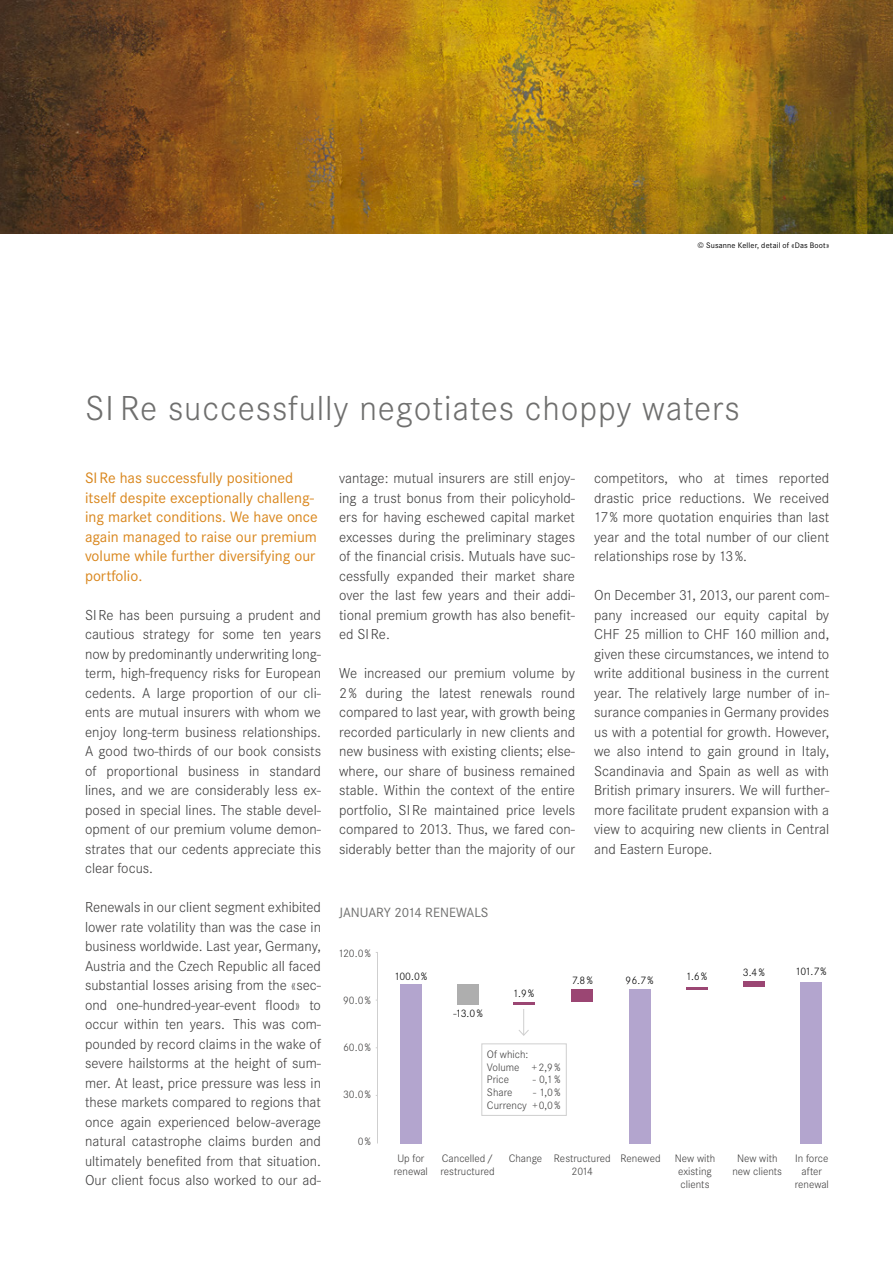
<style>
.page{position:relative;width:893px;height:1263px;background:#fff}
.page>*{position:absolute;margin:0;border:0;box-sizing:border-box;transform-origin:0 0}
.t1{font:300 36px "Corporate S";letter-spacing:.025em;color:#6f6f6e}
.t2{font:15.75px/19.5px "Corporate S";color:#d9861c}
.t3{font:300 15px/19.5px "Corporate S";color:#3f3e3e;text-align:justify}
.t4{font:13.95px "Corporate S";color:#6f6f6e}
.t5{font:300 11.25px/12.8px "Corporate S";color:#3f3e3e;text-align:center}
.t6{font:300 11.25px "Corporate S";letter-spacing:-.07em;color:#000}
.t7{font:8.25px "Corporate S";letter-spacing:.02em;color:#000}
</style>
<div class="page">
<img style="left:0;top:0;width:893px;height:233px">
<div style="left:400px;top:984px;width:21px;height:159px;background:#b3a5ce"></div>
<div style="left:457px;top:984px;width:22px;height:21px;background:#aeaeae"></div>
<hr style="left:513px;top:1002px;width:21px;height:3px;background:#9b4673">
<div style="left:481px;top:1043px;width:86px;height:73px;border:1px solid #cfcfcf"></div>
<svg style="left:518px;top:1009px;width:11px;height:27px"></svg>
<div style="left:572px;top:989px;width:21px;height:13px;background:#9b4673"></div>
<div style="left:629px;top:989px;width:21px;height:154px;background:#b3a5ce"></div>
<hr style="left:686px;top:987px;width:21px;height:2px;background:#9b4673">
<div style="left:743px;top:981px;width:21px;height:6px;background:#9b4673"></div>
<div style="left:800px;top:981px;width:22px;height:162px;background:#b3a5ce"></div>
<hr style="left:377px;top:952px;width:1px;height:191px;background:#cfcfcf">
<p class="t7" style="left:697px;top:241px;width:133px">© Susanne Keller, detail of «Das Boot»</p>
<h1 class="t1" style="left:85px;top:388px;width:656px">SI Re successfully negotiates choppy waters</h1>
<p class="t2" style="left:85px;top:468px;width:234px">SIRe has successfully positioned itself despite exceptionally challeng&shy;ing market conditions. We have once again managed to raise our premium volume while further diversifying our portfolio.</p>
<p class="t3" style="left:85px;top:605px;width:237px">SIRe has been pursuing a prudent and cautious strategy for some ten years now by predominantly underwriting long&shy;term, high-frequency risks for European cedents. A large proportion of our cli&shy;ents are mutual insurers with whom we enjoy long-term business relationships.<br>A good two-thirds of our book consists of proportional business in standard lines, and we are considerably less ex&shy;posed in special lines. The stable devel&shy;opment of our premium volume demon&shy;strates that our cedents appreciate this clear focus.</p>
<p class="t3" style="left:85px;top:898px;width:237px">Renewals in our client segment exhibited lower rate volatility than was the case in business worldwide. Last year, Germany, Austria and the Czech Republic all faced substantial losses arising from the «sec&shy;ond one-hundred-year-event flood» to occur within ten years. This was com&shy;pounded by record claims in the wake of severe hailstorms at the height of sum&shy;mer. At least, price pressure was less in these markets compared to regions that once again experienced below-average natural catastrophe claims burden and ultimately benefited from that situation.<br>Our client focus also worked to our ad-</p>
<p class="t3" style="left:339px;top:469px;width:238px">vantage: mutual insurers are still enjoy&shy;ing a trust bonus from their policyhold&shy;ers for having eschewed capital market excesses during the preliminary stages of the financial crisis. Mutuals have suc&shy;cessfully expanded their market share over the last few years and their addi&shy;tional premium growth has also benefit&shy;ed SIRe.</p>
<p class="t3" style="left:339px;top:664px;width:238px">We increased our premium volume by 2% during the latest renewals round compared to last year, with growth being recorded particularly in new clients and new business with existing clients; else&shy;where, our share of business remained stable. Within the context of the entire portfolio, SIRe maintained price levels compared to 2013. Thus, we fared con&shy;siderably better than the majority of our</p>
<p class="t3" style="left:594px;top:469px;width:236px">competitors, who at times reported drastic price reductions. We received 17% more quotation enquiries than last year and the total number of our client relationships rose by 13%.</p>
<p class="t3" style="left:594px;top:586px;width:236px">On December 31, 2013, our parent com&shy;pany increased our equity capital by CHF 25 million to CHF 160 million and, given these circumstances, we intend to write additional business in the current year. The relatively large number of in&shy;surance companies in Germany provides us with a potential for growth. However, we also intend to gain ground in Italy, Scandinavia and Spain as well as with British primary insurers. We will further&shy;more facilitate prudent expansion with a view to acquiring new clients in Central and Eastern Europe.</p>
<p class="t4" style="left:339px;top:904px;width:151px">JANUARY 2014 RENEWALS</p>
<p class="t5" style="left:338px;top:947px;width:34px">120.0 %</p>
<p class="t5" style="left:343px;top:994px;width:29px">90.0 %</p>
<p class="t5" style="left:343px;top:1041px;width:29px">60.0 %</p>
<p class="t5" style="left:343px;top:1088px;width:29px">30.0 %</p>
<p class="t5" style="left:358px;top:1134px;width:15px">0 %</p>
<p class="t5" style="left:394px;top:1152px;width:36px">Up for renewal</p>
<p class="t6" style="left:394px;top:971px;width:34px">100.0 %</p>
<p class="t6" style="left:572px;top:974px;width:22px">7.8 %</p>
<p class="t6" style="left:513px;top:987px;width:22px">1.9 %</p>
<p class="t6" style="left:453px;top:1007px;width:31px">-13.0 %</p>
<p class="t5" style="left:487px;top:1048px;width:75px;text-align:left">Of which:<br>Volume + 2,9 %<br>Price</p>
<p class="t5" style="left:533px;top:1073px;width:29px">- 0,1 %</p>
<p class="t5" style="left:487px;top:1086px;width:27px">Share</p>
<p class="t5" style="left:487px;top:1086px;width:75px;text-align:right">- 1,0 %<br>Currency + 0,0 %</p>
<p class="t5" style="left:440px;top:1152px;width:56px;text-align:left">Cancelled / restructured</p>
<p class="t5" style="left:509px;top:1152px;width:35px">Change</p>
<p class="t5" style="left:554px;top:1152px;width:58px">Restructured<br>2014</p>
<p class="t6" style="left:626px;top:974px;width:29px">96.7 %</p>
<p class="t5" style="left:620px;top:1152px;width:42px">Renewed</p>
<p class="t6" style="left:686px;top:970px;width:22px">1.6 %</p>
<p class="t5" style="left:675px;top:1152px;width:42px">New with existing clients</p>
<p class="t6" style="left:743px;top:966px;width:23px">3.4 %</p>
<p class="t6" style="left:795px;top:965px;width:33px">101.7 %</p>
<p class="t5" style="left:732px;top:1152px;width:51px">New with new clients</p>
<p class="t5" style="left:795px;top:1152px;width:36px">In force after renewal</p>
</div>
